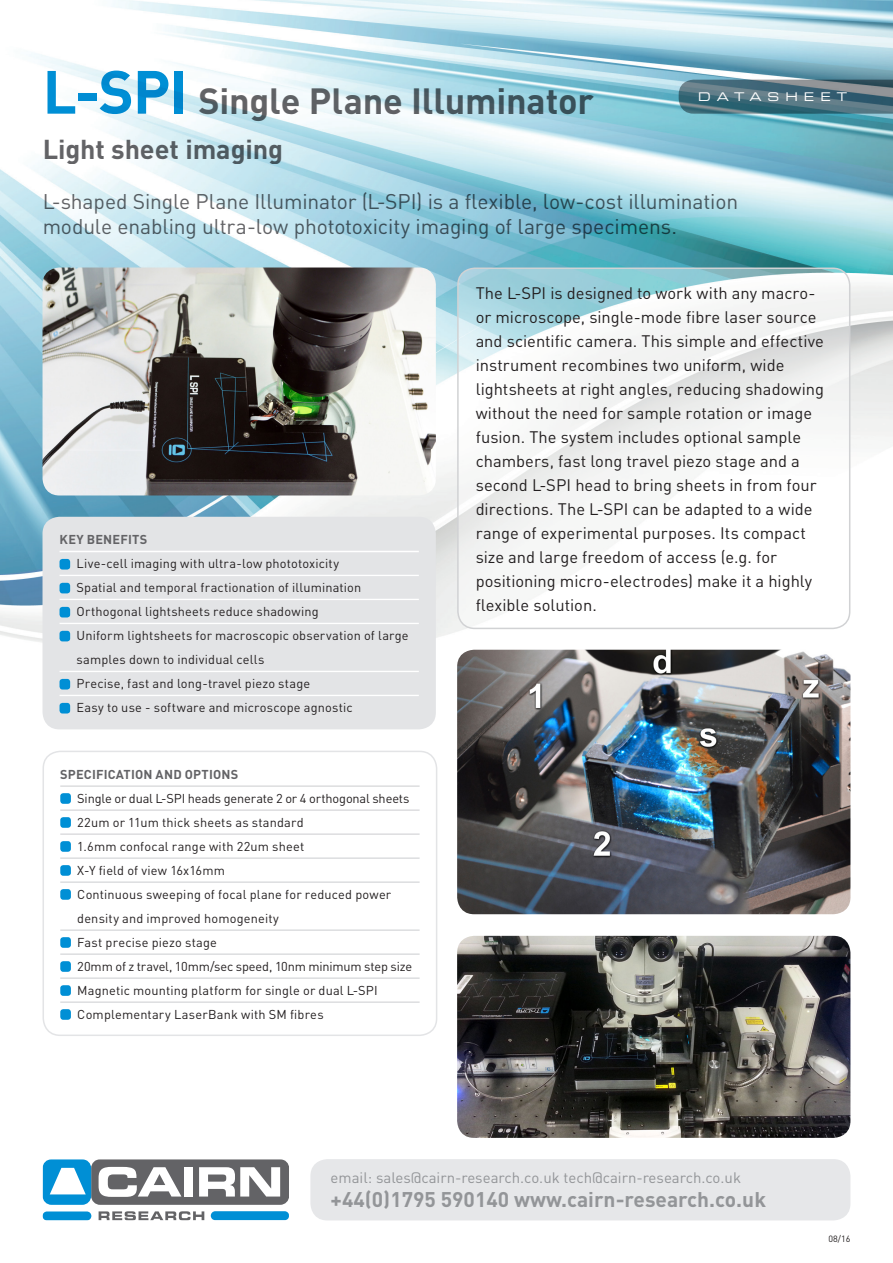
<style>
.page{position:relative;width:893px;height:1263px;background:#fff}
.page>*{position:absolute;margin:0;border:0;box-sizing:border-box;transform-origin:0 0}
.t1{font:700 60px "DIN";color:#008fd5}
.t2{font:700 36px "DIN";letter-spacing:-.005em;color:#636366}
.t3{font:700 27px "DIN";color:#636366}
.t4{font:21px/25.2px "DIN";letter-spacing:-.005em;color:#636366}
.t5{font:700 21px "DIN";color:#939598}
.t6{font:16.5px/24px "DIN";color:#231f20}
.t7{font:15px "DIN";color:#939598}
.t8{font:12.75px/24px "DIN";letter-spacing:.015em;color:#231f20}
.t9{font:12.75px "DIN";letter-spacing:-.01em;color:#231f20}
.t10{font:12.75px "DIN";letter-spacing:-.015em;color:#231f20}
.t11{font:700 12.75px "DIN";letter-spacing:.015em;color:#636366}
.t12{font:12px "Eurostile LT Std Ex 2";letter-spacing:.5em;color:#fff}
.t13{font:9px "DIN";color:#231f20}
</style>
<div class="page">
<img style="left:0;top:0;width:893px;height:910px">
<div style="left:91px;top:1159px;width:198px;height:46px;background:#636366;border-radius:9px"></div>
<div style="left:43px;top:1159px;width:48px;height:46px;background:#008fd5;border-radius:9px"></div>
<svg style="left:50px;top:1168px;width:36px;height:26px"></svg>
<svg style="left:99px;top:1211px;width:105px;height:9px"></svg>
<svg style="left:99px;top:1167px;width:82px;height:30px"></svg>
<div style="left:184px;top:1167px;width:9px;height:29px;background:#fff"></div>
<svg style="left:199px;top:1167px;width:81px;height:29px"></svg>
<div style="left:43px;top:1211px;width:48px;height:9px;background:#008fd5;border-radius:4px"></div>
<div style="left:211px;top:1211px;width:78px;height:9px;background:#008fd5;border-radius:4px"></div>
<svg style="left:679px;top:80px;width:214px;height:34px;background:#517380"></svg>
<svg style="left:458px;top:268px;width:392px;height:360px;fill:#f6f7f6"></svg>
<div style="left:457px;top:267px;width:393px;height:362px;border:2px solid #d1d2d4;border-radius:17px"></div>
<div style="left:43px;top:517px;width:393px;height:212px;background:#e3e4e6;border-radius:17px"></div>
<hr style="left:60px;top:551px;width:359px;height:1px;background:#fff">
<hr style="left:60px;top:575px;width:359px;height:1px;background:#fff">
<hr style="left:60px;top:599px;width:359px;height:1px;background:#fff">
<hr style="left:60px;top:623px;width:359px;height:1px;background:#fff">
<hr style="left:60px;top:671px;width:359px;height:1px;background:#fff">
<hr style="left:60px;top:695px;width:359px;height:1px;background:#fff">
<div style="left:60px;top:559px;width:10px;height:10px;background:#008fd5;border-radius:3px"></div>
<div style="left:60px;top:583px;width:10px;height:10px;background:#008fd5;border-radius:3px"></div>
<div style="left:60px;top:607px;width:10px;height:10px;background:#008fd5;border-radius:3px"></div>
<div style="left:60px;top:631px;width:10px;height:10px;background:#008fd5;border-radius:3px"></div>
<div style="left:60px;top:679px;width:10px;height:10px;background:#008fd5;border-radius:3px"></div>
<div style="left:60px;top:703px;width:10px;height:10px;background:#008fd5;border-radius:3px"></div>
<div style="left:310px;top:1159px;width:540px;height:61px;background:#e6e7e9;border-radius:17px"></div>
<img style="left:43px;top:267px;width:393px;height:228px">
<img style="left:457px;top:650px;width:393px;height:264px">
<img style="left:457px;top:936px;width:393px;height:202px">
<hr style="left:60px;top:785px;width:360px;height:2px;background:#dcdddf">
<hr style="left:60px;top:809px;width:360px;height:2px;background:#dcdddf">
<hr style="left:60px;top:833px;width:360px;height:2px;background:#dcdddf">
<hr style="left:60px;top:857px;width:360px;height:2px;background:#dcdddf">
<hr style="left:60px;top:881px;width:360px;height:2px;background:#dcdddf">
<hr style="left:60px;top:929px;width:360px;height:2px;background:#dcdddf">
<hr style="left:60px;top:953px;width:360px;height:2px;background:#dcdddf">
<hr style="left:60px;top:977px;width:360px;height:2px;background:#dcdddf">
<hr style="left:60px;top:1001px;width:360px;height:2px;background:#dcdddf">
<div style="left:60px;top:793px;width:11px;height:11px;background:#008fd5;border-radius:3px"></div>
<div style="left:60px;top:817px;width:11px;height:11px;background:#008fd5;border-radius:3px"></div>
<div style="left:60px;top:841px;width:11px;height:11px;background:#008fd5;border-radius:3px"></div>
<div style="left:60px;top:865px;width:11px;height:11px;background:#008fd5;border-radius:3px"></div>
<div style="left:60px;top:889px;width:11px;height:11px;background:#008fd5;border-radius:3px"></div>
<div style="left:60px;top:937px;width:11px;height:11px;background:#008fd5;border-radius:3px"></div>
<div style="left:60px;top:961px;width:11px;height:11px;background:#008fd5;border-radius:3px"></div>
<div style="left:60px;top:985px;width:11px;height:11px;background:#008fd5;border-radius:3px"></div>
<div style="left:60px;top:1009px;width:11px;height:11px;background:#008fd5;border-radius:3px"></div>
<div style="left:43px;top:751px;width:394px;height:285px;border:2px solid #e3e4e6;border-radius:17px"></div>
<h1 class="t1" style="left:43px;top:53px;width:147px">L-SPI</h1>
<h2 class="t2" style="left:199px;top:77px;width:397px">Single Plane Illuminator</h2>
<h3 class="t3" style="left:43px;top:131px;width:242px">Light sheet imaging</h3>
<p class="t12" style="left:698px;top:89px;width:150px">DATASHEET</p>
<h3 class="t4" style="left:43px;top:189px;width:697px">L-shaped Single Plane Illuminator (L-SPI) is a flexible, low-cost illumination module enabling ultra-low phototoxicity imaging of large specimens.</h3>
<p class="t11" style="left:60px;top:531px;width:89px">KEY BENEFITS</p>
<p class="t8" style="left:77px;top:552px;width:264px">Live-cell imaging with ultra-low phototoxicity</p>
<p class="t8" style="left:77px;top:576px;width:286px">Spatial and temporal fractionation of illumination</p>
<p class="t8" style="left:77px;top:600px;width:244px">Orthogonal lightsheets reduce shadowing</p>
<p class="t8" style="left:77px;top:624px;width:334px">Uniform lightsheets for macroscopic observation of large samples down to individual cells</p>
<p class="t8" style="left:77px;top:672px;width:235px">Precise, fast and long-travel piezo stage</p>
<p class="t8" style="left:77px;top:696px;width:278px">Easy to use - software and microscope agnostic</p>
<p class="t11" style="left:60px;top:766px;width:180px">SPECIFICATION AND OPTIONS</p>
<p class="t9" style="left:77px;top:791px;width:334px">Single or dual L-SPI heads generate 2 or 4 orthogonal sheets</p>
<p class="t8" style="left:77px;top:811px;width:228px">22um or 11um thick sheets as standard</p>
<p class="t8" style="left:77px;top:835px;width:228px">1.6mm confocal range with 22um sheet</p>
<p class="t8" style="left:77px;top:859px;width:149px">X-Y field of view 16x16mm</p>
<p class="t8" style="left:77px;top:883px;width:316px">Continuous sweeping of focal plane for reduced power density and improved homogeneity</p>
<p class="t8" style="left:77px;top:931px;width:141px">Fast precise piezo stage</p>
<p class="t10" style="left:77px;top:959px;width:336px">20mm of z travel, 10mm/sec speed, 10nm minimum step size</p>
<p class="t8" style="left:77px;top:979px;width:302px">Magnetic mounting platform for single or dual L-SPI</p>
<p class="t8" style="left:77px;top:1003px;width:248px">Complementary LaserBank with SM fibres</p>
<p class="t6" style="left:476px;top:281px;width:350px">The L-SPI is designed to work with any macro&shy;or microscope, single-mode fibre laser source and scientific camera. This simple and effective instrument recombines two uniform, wide lightsheets at right angles, reducing shadowing without the need for sample rotation or image fusion. The system includes optional sample chambers, fast long travel piezo stage and a second L-SPI head to bring sheets in from four directions. The L-SPI can be adapted to a wide range of experimental purposes. Its compact size and large freedom of access (e.g. for positioning micro-electrodes) make it a highly flexible solution.</p>
<p class="t7" style="left:331px;top:1169px;width:412px">email: sales@cairn-research.co.uk tech@cairn-research.co.uk</p>
<p class="t5" style="left:331px;top:1186px;width:437px">+44(0)1795 590140 www.cairn-research.co.uk</p>
<p class="t13" style="left:828px;top:1233px;width:23px">08/16</p>
</div>
